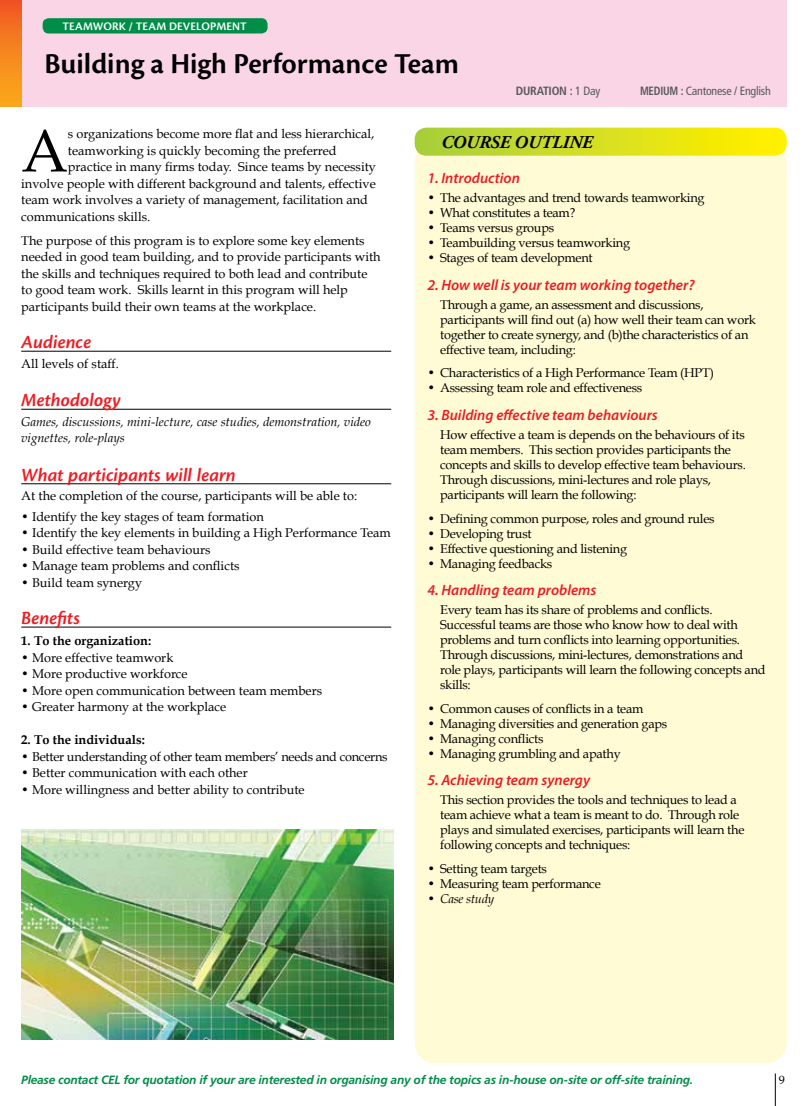
<style>
.page{position:relative;width:808px;height:1106px;background:#fff}
.page>*{position:absolute;margin:0;border:0;box-sizing:border-box;transform-origin:0 0}
.t1{font:60px "Book Antiqua";color:#000}
.t2{font:600 30px "Cronos Pro";color:#000}
.t3{font:italic 600 19.5px "Cronos Pro";color:#ed1d24}
.t4{font:italic 700 18px "Adobe Garamond Pro";letter-spacing:-.005em;color:#000}
.t5{font:italic 600 15px "Myriad Pro";color:#ed1d24}
.t6{font:12.75px/15px "Book Antiqua";letter-spacing:-.02em;color:#000}
.t7{font:12.75px/16.5px "Book Antiqua";color:#000}
.t8{font:italic 12.75px/16.5px "Book Antiqua";color:#000}
.t9{font:700 12.75px "Book Antiqua";color:#000}
.t10{font:italic 12.75px "Book Antiqua";letter-spacing:-.02em;color:#000}
.t11{font:italic 700 12px "Frutiger LT Std";letter-spacing:-.02em;color:#008d48}
.t12{font:condensed 12px "Frutiger LT Std";letter-spacing:-.02em;color:#58595b}
.t13{font:600 12px "Cronos Pro";letter-spacing:.01em;color:#fff}
.t14{font:700 condensed 12px "Frutiger LT Std";letter-spacing:-.02em;color:#58595b}
.t15{font:12px "Book Antiqua";color:#000}
.s1{font-weight:400}
.s2{font-weight:700}
.s3{font-style:normal}
</style>
<div class="page">
<hr style="left:775px;top:1073px;width:1px;height:33px;background:#000">
<div style="left:0;top:0;width:787px;height:106px;background:#fad5e6"></div>
<div style="left:0;top:0;width:22px;height:106px;background:linear-gradient(to bottom,#f05823,#fbad1a)"></div>
<div style="left:415px;top:141px;width:372px;height:922px;background:#fffcd5;border-radius:21px"></div>
<svg style="left:415px;top:128px;width:372px;height:28px;background:#d7e021"></svg>
<hr style="left:21px;top:351px;width:370px;height:1px;background:#000">
<hr style="left:21px;top:409px;width:370px;height:1px;background:#000">
<hr style="left:21px;top:483px;width:370px;height:1px;background:#000">
<hr style="left:21px;top:627px;width:370px;height:1px;background:#000">
<div style="left:43px;top:18px;width:225px;height:15px;background:#008d48;border-radius:6px"></div>
<img style="left:21px;top:829px;width:372px;height:210px">
<p class="t13" style="left:62px;top:19px;width:186px">TEAMWORK / TEAM DEVELOPMENT</p>
<h2 class="t2" style="left:45px;top:47px;width:416px">Building a High Performance Team</h2>
<p class="t14" style="left:516px;top:84px;width:86px">DURATION : <span class="s1">1 Day</span></p>
<p class="t12" style="left:640px;top:84px;width:132px"><span class="s2">MEDIU M :</span> Cantonese / English</p>
<h1 class="t1" style="left:21px;top:114px;width:48px">A</h1>
<p class="t7" style="left:68px;top:126px;width:308px">s organizations become more flat and less hierarchical,</p>
<p class="t7" style="left:68px;top:142px;width:270px">teamworking is quickly becoming the preferred</p>
<p class="t7" style="left:68px;top:159px;width:309px">practice in many firms today. Since teams by necessity</p>
<p class="t7" style="left:21px;top:175px;width:356px">involve people with different background and talents, effective</p>
<p class="t7" style="left:21px;top:192px;width:348px">team work involves a variety of management, facilitation and</p>
<p class="t7" style="left:21px;top:208px;width:131px">communications skills.</p>
<p class="t7" style="left:21px;top:232px;width:361px">The purpose of this program is to explore some key elements needed in good team building, and to provide participants with the skills and techniques required to both lead and contribute to good team work. Skills learnt in this program will help participants build their own teams at the workplace.</p>
<h3 class="t3" style="left:21px;top:331px;width:72px">Audience</h3>
<p class="t7" style="left:21px;top:355px;width:99px">All levels of staff.</p>
<h3 class="t3" style="left:21px;top:389px;width:101px">Methodology</h3>
<p class="t8" style="left:21px;top:413px;width:351px">Games, discussions, mini-lecture, case studies, demonstration, video vignettes, role-plays</p>
<h3 class="t3" style="left:21px;top:463px;width:216px">What participants will learn</h3>
<p class="t7" style="left:21px;top:487px;width:337px">At the completion of the course, participants will be able to:</p>
<p class="t7" style="left:21px;top:508px;width:244px">• Identify the key stages of team formation</p>
<p class="t7" style="left:21px;top:525px;width:371px">• Identify the key elements in building a High Performance Team</p>
<p class="t7" style="left:21px;top:541px;width:191px">• Build effective team behaviours</p>
<p class="t7" style="left:21px;top:558px;width:220px">• Manage team problems and conflicts</p>
<p class="t7" style="left:21px;top:574px;width:122px">• Build team synergy</p>
<h3 class="t3" style="left:21px;top:607px;width:60px">Benefits</h3>
<p class="t9" style="left:21px;top:633px;width:131px">1. To the organization:</p>
<p class="t7" style="left:21px;top:649px;width:154px">• More effective teamwork</p>
<p class="t7" style="left:21px;top:666px;width:168px">• More productive workforce</p>
<p class="t7" style="left:21px;top:682px;width:302px">• More open communication between team members</p>
<p class="t7" style="left:21px;top:699px;width:206px">• Greater harmony at the workplace</p>
<p class="t9" style="left:21px;top:732px;width:125px">2. To the individuals:</p>
<p class="t6" style="left:21px;top:749px;width:368px">• Better understanding of other team members’ needs and concerns</p>
<p class="t7" style="left:21px;top:765px;width:228px">• Better communication with each other</p>
<p class="t7" style="left:21px;top:781px;width:285px">• More willingness and better ability to contribute</p>
<h3 class="t4" style="left:441px;top:132px;width:153px">COURSE OUTLINE</h3>
<p class="t5" style="left:427px;top:169px;width:94px">1. Introduction</p>
<p class="t6" style="left:427px;top:191px;width:279px">• The advantages and trend towards teamworking</p>
<p class="t6" style="left:427px;top:205px;width:149px">• What constitutes a team?</p>
<p class="t6" style="left:427px;top:220px;width:128px">• Teams versus groups</p>
<p class="t6" style="left:427px;top:235px;width:204px">• Teambuilding versus teamworking</p>
<p class="t6" style="left:427px;top:250px;width:167px">• Stages of team development</p>
<p class="t5" style="left:427px;top:275px;width:269px">2. How well is your team working together?</p>
<p class="t6" style="left:440px;top:297px;width:317px">Through a game, an assessment and discussions, participants will find out (a) how well their team can work together to create synergy, and (b)the characteristics of an effective team, including:</p>
<p class="t6" style="left:427px;top:365px;width:288px">• Characteristics of a High Performance Team (HPT)</p>
<p class="t6" style="left:427px;top:380px;width:216px">• Assessing team role and effectiveness</p>
<p class="t5" style="left:427px;top:405px;width:232px">3. Building effective team behaviours</p>
<p class="t6" style="left:440px;top:427px;width:307px">How effective a team is depends on the behaviours of its team members. This section provides participants the concepts and skills to develop effective team behaviours.<br>Through discussions, mini-lectures and role plays, participants will learn the following:</p>
<p class="t6" style="left:427px;top:510px;width:289px">• Defining common purpose, roles and ground rules</p>
<p class="t6" style="left:427px;top:525px;width:106px">• Developing trust</p>
<p class="t6" style="left:427px;top:540px;width:201px">• Effective questioning and listening</p>
<p class="t6" style="left:427px;top:555px;width:126px">• Managing feedbacks</p>
<p class="t5" style="left:427px;top:580px;width:171px">4. Handling team problems</p>
<p class="t6" style="left:440px;top:602px;width:327px">Every team has its share of problems and conflicts.<br>Successful teams are those who know how to deal with problems and turn conflicts into learning opportunities.<br>Through discussions, mini-lectures, demonstrations and role plays, participants will learn the following concepts and skills:</p>
<p class="t6" style="left:427px;top:700px;width:218px">• Common causes of conflicts in a team</p>
<p class="t6" style="left:427px;top:715px;width:241px">• Managing diversities and generation gaps</p>
<p class="t6" style="left:427px;top:730px;width:118px">• Managing conflicts</p>
<p class="t6" style="left:427px;top:745px;width:195px">• Managing grumbling and apathy</p>
<p class="t5" style="left:427px;top:770px;width:164px">5. Achieving team synergy</p>
<p class="t6" style="left:440px;top:792px;width:306px">This section provides the tools and techniques to lead a team achieve what a team is meant to do. Through role plays and simulated exercises, participants will learn the following concepts and techniques:</p>
<p class="t6" style="left:427px;top:860px;width:121px">• Setting team targets</p>
<p class="t6" style="left:427px;top:875px;width:175px">• Measuring team performance</p>
<p class="t10" style="left:427px;top:891px;width:68px"><span class="s3">•</span> Case study</p>
<p class="t11" style="left:21px;top:1072px;width:673px">Please contact CEL for quotation if your are interested in organising any of the topics as in-house on-site or off-site training.</p>
<p class="t15" style="left:779px;top:1072px;width:7px">9</p>
</div>
